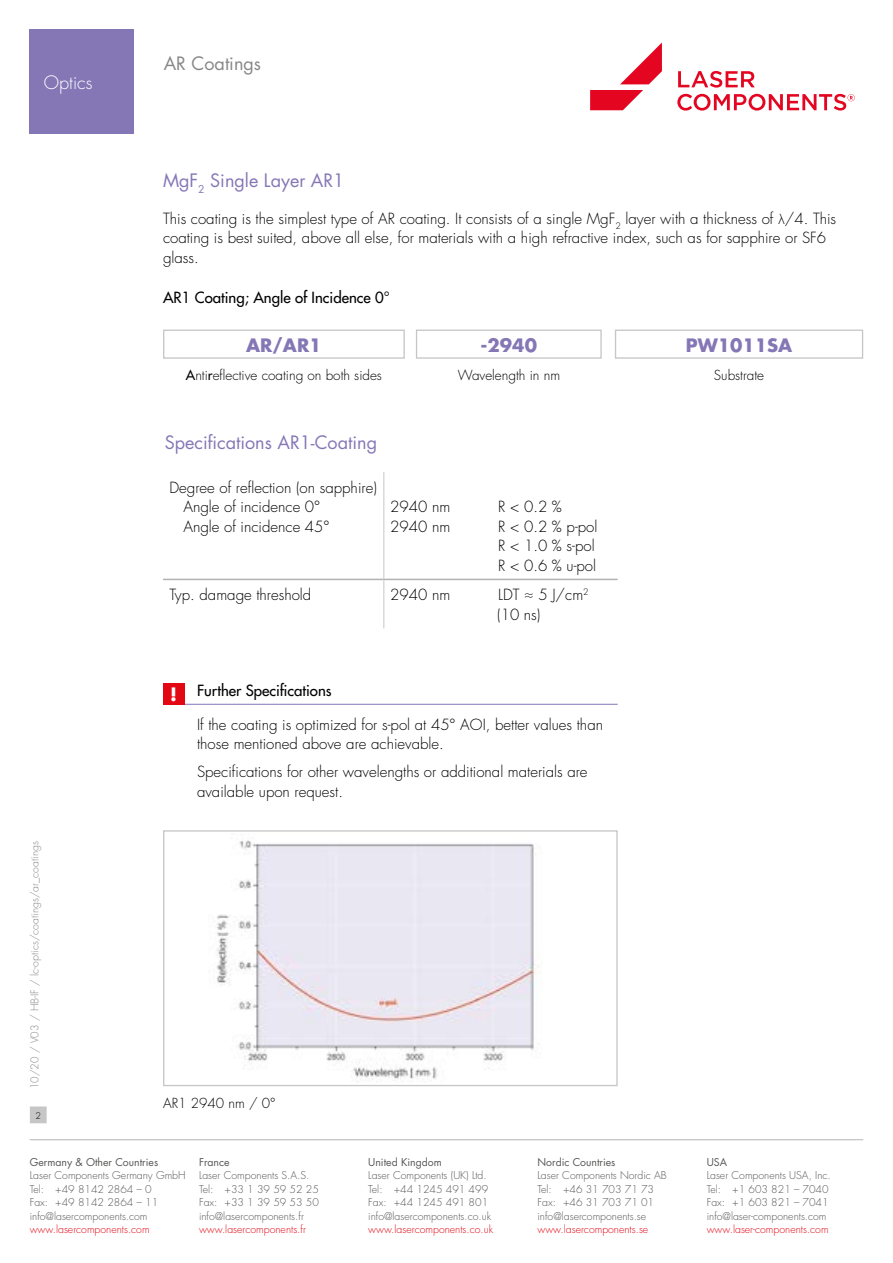
<style>
.page{position:relative;width:893px;height:1263px;background:#fff}
.page>*{position:absolute;margin:0;border:0;box-sizing:border-box;transform-origin:0 0}
.t1{font:18px "Futura Std";color:#8577b6}
.t2{font:700 18px "Futura Std";color:#8577b6}
.t3{font:18px "Futura Std";color:#878787}
.t4{font:300 18px "Futura Std";color:#fff}
.t5{font:300 15px/19.5px "Futura Std";color:#000}
.t6{font:500 15px "Futura Std";color:#000}
.t7{font:300 13.5px "Futura Std";color:#000}
.t8{font:300 10.5px/13.5px "Futura Std";color:#575756}
.t9{font:300 10.5px "Futura Std";color:#e30613}
.t10{font:10.5px "Futura Std";color:#575756}
.t11{font:300 10.5px "Futura Std";color:#878787}
.t12{font:300 9px "Futura Std";color:#000}
.s1{font-family:"Futura Math"}
.s2{font-weight:500}
.s3{font-weight:700;font-size:18px;color:#fff}
</style>
<div class="page">
<hr style="left:30px;top:1139px;width:833px;height:1px;background:#c6c6c6">
<div style="left:31px;top:1107px;width:15px;height:16px;background:#c6c6c6"></div>
<div style="left:30px;top:1106px;width:17px;height:17px;border:1px solid #c6c6c6"></div>
<svg style="left:677px;top:71px;width:178px;height:40px"></svg>
<svg style="left:590px;top:43px;width:72px;height:67px"></svg>
<div style="left:163px;top:830px;width:455px;height:256px;border:1px solid #c6c6c6"></div>
<hr style="left:163px;top:704px;width:455px;height:1px;background:#8577b6">
<div style="left:163px;top:683px;width:21px;height:22px;background:#e30613"></div>
<div style="left:163px;top:330px;width:242px;height:29px;border:1px solid #c6c6c6"></div>
<div style="left:416px;top:330px;width:186px;height:29px;border:1px solid #c6c6c6"></div>
<div style="left:615px;top:330px;width:248px;height:29px;border:1px solid #c6c6c6"></div>
<img style="left:216px;top:840px;width:326px;height:242px">
<hr style="left:383px;top:472px;width:1px;height:107px;background:#dadada">
<hr style="left:383px;top:580px;width:1px;height:48px;background:#dadada">
<hr style="left:163px;top:579px;width:221px;height:1px;background:#b3b2b2">
<hr style="left:384px;top:579px;width:234px;height:1px;background:#b3b2b2">
<div style="left:30px;top:30px;width:104px;height:104px;background:#8577b6"></div>
<p class="t4" style="left:44px;top:72px;width:50px">Optics</p>
<p class="t11" style="left:28px;top:1089px;width:250px;rotate:-90deg">10/20 / V03 / HB-IF / lc-optics/coatings/ar_coatings</p>
<p class="t12" style="left:35px;top:1110px;width:7px">2</p>
<p class="t3" style="left:164px;top:52px;width:99px">AR Coatings</p>
<p class="t1" style="left:163px;top:169px;width:183px">MgF<sub>2</sub> Single Layer AR1</p>
<p class="t5" style="left:163px;top:209px;width:675px">This coating is the simplest type of AR coating. It consists of a single MgF<sub>2</sub> layer with a thickness of <span class="s1">l</span>/4. This coating is best suited, above all else, for materials with a high refractive index, such as for sapphire or SF6 glass.</p>
<p class="t6" style="left:163px;top:288px;width:228px">AR1 Coating; Angle of Incidence 0°</p>
<p class="t2" style="left:246px;top:333px;width:77px">AR/AR1</p>
<p class="t2" style="left:481px;top:333px;width:58px">-2940</p>
<p class="t2" style="left:686px;top:333px;width:108px">PW1011SA</p>
<p class="t7" style="left:186px;top:367px;width:198px"><span class="s2">A</span>nti<span class="s2">r</span>eflective coating on both sides</p>
<p class="t7" style="left:458px;top:367px;width:104px">Wavelength in nm</p>
<p class="t7" style="left:714px;top:367px;width:52px">Substrate</p>
<p class="t1" style="left:165px;top:430px;width:214px">Specifications AR1-Coating</p>
<p class="t5" style="left:183px;top:478px;width:195px;text-indent:-14px">Degree of reflection (on sapphire)<br>Angle of incidence 0°<br>Angle of incidence 45°</p>
<p class="t5" style="left:390px;top:498px;width:62px">2940 nm</p>
<p class="t5" style="left:498px;top:498px;width:65px">R &lt; 0.2 %</p>
<p class="t5" style="left:390px;top:517px;width:62px">2940 nm</p>
<p class="t5" style="left:498px;top:517px;width:101px">R &lt; 0.2 % p-pol<br>R &lt; 1.0 % s-pol<br>R &lt; 0.6 % u-pol</p>
<p class="t5" style="left:169px;top:585px;width:143px">Typ. damage threshold</p>
<p class="t5" style="left:390px;top:585px;width:62px">2940 nm</p>
<p class="t5" style="left:497px;top:585px;width:93px">LDT ≈ 5 J/cm<sup>2 </sup>(10 ns)</p>
<p class="t6" style="left:170px;top:681px;width:163px"><span class="s3">!</span> Further Specifications</p>
<p class="t5" style="left:197px;top:715px;width:407px">If the coating is optimized for s-pol at 45° AOI, better values than those mentioned above are achievable.</p>
<p class="t5" style="left:197px;top:762px;width:392px">Specifications for other wavelengths or additional materials are available upon request.</p>
<p class="t7" style="left:163px;top:1095px;width:114px">AR1 2940 nm / 0°</p>
<p class="t10" style="left:30px;top:1155px;width:130px">Germany &amp; Other Countries</p>
<p class="t8" style="left:30px;top:1169px;width:157px">Laser Components Germany GmbH<br>Tel: +49 8142 2864 – 0<br>Fax: +49 8142 2864 – 11 info@lasercomponents.com</p>
<p class="t9" style="left:30px;top:1223px;width:121px">www.lasercomponents.com</p>
<p class="t10" style="left:199px;top:1155px;width:32px">France</p>
<p class="t8" style="left:199px;top:1169px;width:121px">Laser Components S.A.S.<br>Tel: +33 1 39 59 52 25<br>Fax: +33 1 39 59 53 50 info@lasercomponents.fr</p>
<p class="t9" style="left:199px;top:1223px;width:108px">www.lasercomponents.fr</p>
<p class="t10" style="left:368px;top:1155px;width:75px">United Kingdom</p>
<p class="t8" style="left:368px;top:1169px;width:124px">Laser Components (UK) Ltd.<br>Tel: +44 1245 491 499<br>Fax: +44 1245 491 801 info@lasercomponents.co.uk</p>
<p class="t9" style="left:368px;top:1223px;width:126px">www.lasercomponents.co.uk</p>
<p class="t10" style="left:537px;top:1155px;width:79px">Nordic Countries</p>
<p class="t8" style="left:537px;top:1169px;width:131px">Laser Components Nordic AB<br>Tel: +46 31 703 71 73<br>Fax: +46 31 703 71 01 info@lasercomponents.se</p>
<p class="t9" style="left:537px;top:1223px;width:112px">www.lasercomponents.se</p>
<p class="t10" style="left:707px;top:1155px;width:22px">USA</p>
<p class="t8" style="left:707px;top:1169px;width:126px">Laser Components USA, Inc.<br>Tel: +1 603 821 – 7040<br>Fax: +1 603 821 – 7041 info@laser-components.com</p>
<p class="t9" style="left:707px;top:1223px;width:123px">www.laser-components.com</p>
</div>
